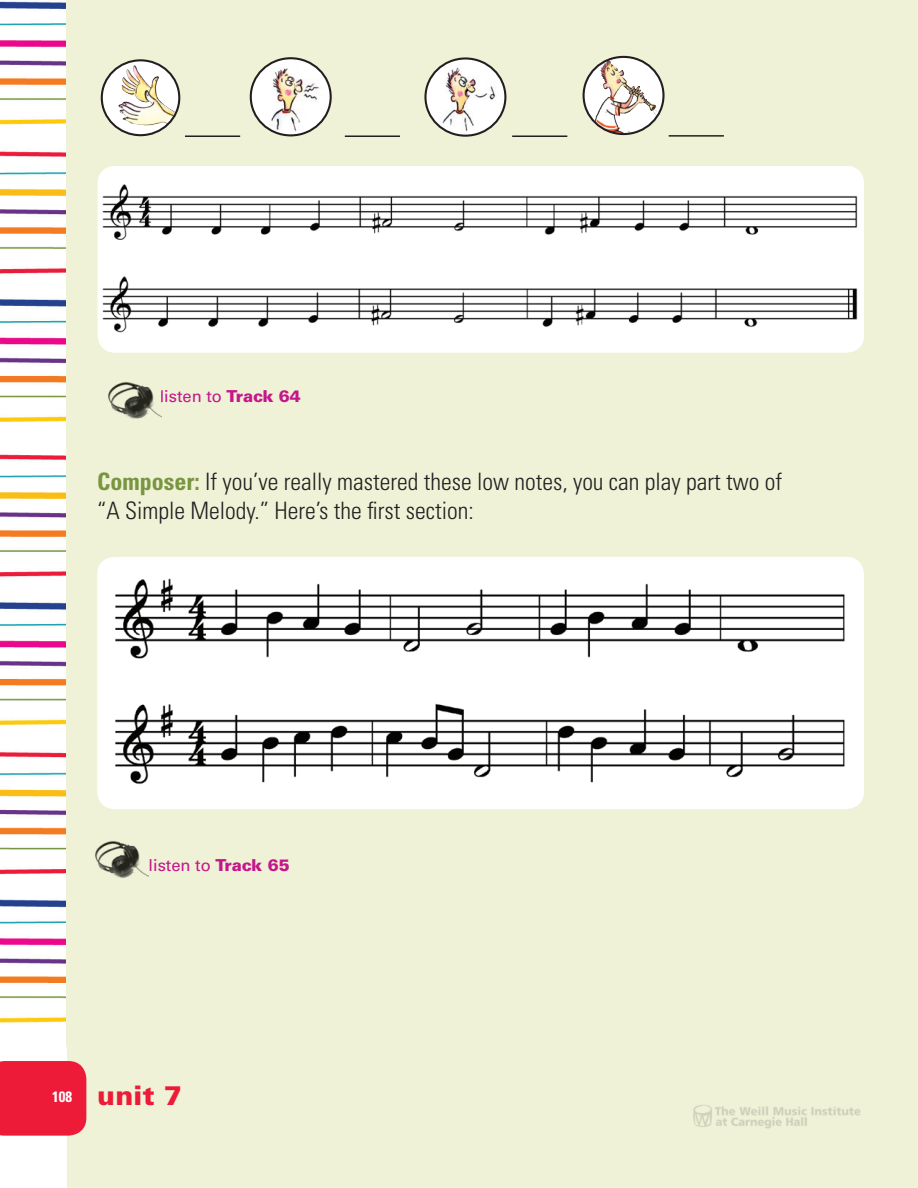
<style>
.page{position:relative;width:918px;height:1188px;background:#fff}
.page>*{position:absolute;margin:0;border:0;box-sizing:border-box;transform-origin:0 0}
.t1{font:900 27px "Univers LT Std";color:#ed1a38}
.t2{font:300 condensed 24px/28.8px "Univers LT Std";color:#231f20}
.t3{font:16.5px "Univers LT Std";color:#c5168c}
.s1{font-weight:900}
.s2{font-weight:700;color:#799540}
.s3{font-weight:700;font-stretch:condensed;font-size:15px;color:#fff}
</style>
<div class="page">
<img style="left:0;top:0;width:66px;height:1023px">
<div style="left:66px;top:0;width:852px;height:1046px;background:#eff2d6"></div>
<div style="left:68px;top:918px;width:850px;height:270px;background:#eff2d6"></div>
<div style="left:0;top:1061px;width:86px;height:75px;background:#ed1a38"></div>
<img style="left:693px;top:1105px;width:168px;height:24px">
<div style="left:102px;top:60px;width:77px;height:75px;background:#fff;border-radius:50%"></div>
<img style="left:118px;top:65px;width:58px;height:61px">
<div style="left:101px;top:59px;width:79px;height:77px;border:2px solid #231f20;border-radius:50%"></div>
<img style="left:255px;top:58px;width:76px;height:77px">
<div style="left:250px;top:57px;width:82px;height:79px;border:2px solid #231f20;border-radius:50%"></div>
<svg style="left:425px;top:58px;width:80px;height:78px"></svg>
<img style="left:433px;top:59px;width:72px;height:77px">
<div style="left:424px;top:57px;width:82px;height:80px;border:2px solid #231f20;border-radius:50%"></div>
<hr style="left:185px;top:135px;width:55px;height:2px;background:#231f20">
<hr style="left:345px;top:135px;width:55px;height:2px;background:#231f20">
<hr style="left:512px;top:135px;width:55px;height:2px;background:#231f20">
<img style="left:584px;top:57px;width:80px;height:77px;border-radius:50%">
<img style="left:600px;top:59px;width:12px;height:49px">
<div style="left:583px;top:56px;width:82px;height:79px;border:2px solid #231f20;border-radius:50%"></div>
<hr style="left:669px;top:135px;width:55px;height:2px;background:#231f20">
<img style="left:98px;top:166px;width:766px;height:187px">
<img style="left:97px;top:557px;width:767px;height:252px">
<img style="left:108px;top:382px;width:54px;height:36px">
<svg style="left:161px;top:390px;width:1px;height:13px"></svg>
<img style="left:95px;top:841px;width:53px;height:37px">
<p class="t3" style="left:160px;top:387px;width:143px">listen to <span class="s1">Track 64</span></p>
<p class="t2" style="left:97px;top:467px;width:687px"><span class="s2">Composer:</span> If you’ve really mastered these low notes, you can play part two of “A Simple Melody.” Here’s the first section:</p>
<p class="t3" style="left:149px;top:855px;width:143px">listen to <span class="s1">Track 65</span></p>
<p class="t1" style="left:52px;top:1078px;width:132px"><span class="s3">108</span> unit 7</p>
</div>
